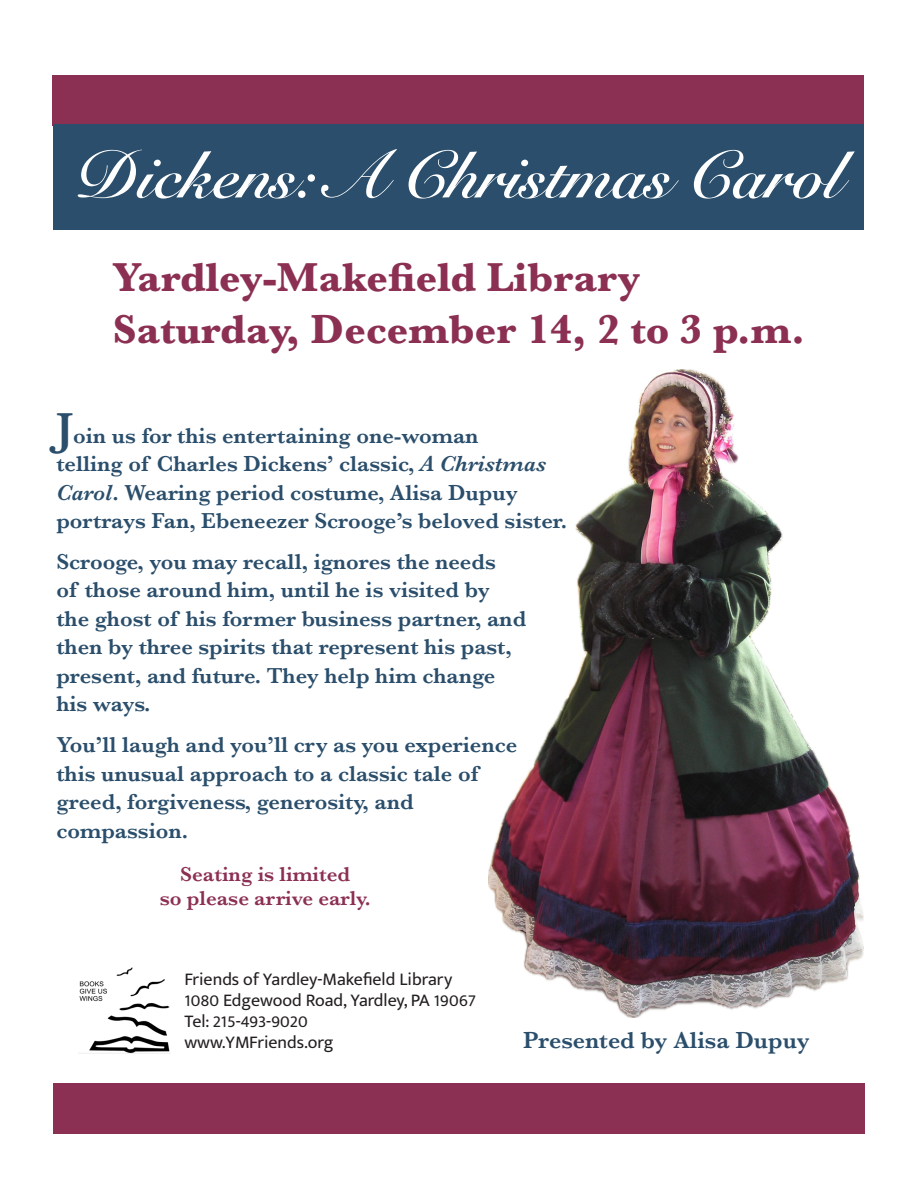
<style>
.page{position:relative;width:918px;height:1188px;background:#fff}
.page>*{position:absolute;margin:0;border:0;box-sizing:border-box;transform-origin:0 0}
.t1{font:700 66px "Snell Roundhand";color:#fff}
.t2{font:700 42px "Baskerville";color:#8c3053}
.t3{font:600 24px "Baskerville";color:#2a4e6b}
.t4{font:600 22.5px/28.5px "Baskerville";color:#2a4e6b}
.t5{font:600 21px/24px "Baskerville";color:#8c3053;text-align:center}
.t6{font:18px "Mukta Mahee";color:#231f20}
.s1{font-size:45px}
.s2{font-style:italic}
</style>
<div class="page">
<div style="left:53px;top:75px;width:811px;height:50px;background:#8c3053"></div>
<div style="left:53px;top:1084px;width:812px;height:50px;background:#8c3053"></div>
<img style="left:489px;top:369px;width:375px;height:648px">
<div style="left:53px;top:124px;width:811px;height:106px;background:#2a4e6b"></div>
<img style="left:79px;top:968px;width:91px;height:86px">
<p class="t1" style="left:75px;top:119px;width:768px">Dickens: A Christmas Carol</p>
<p class="t2" style="left:113px;top:248px;width:529px">Yardley-Makefield Library</p>
<p class="t2" style="left:113px;top:300px;width:694px">Saturday, December 14, 2 to 3 p.m.</p>
<p class="t4" style="left:56px;top:421px;width:512px"><span class="s1">J</span>oin us for this entertaining one-woman<br>telling of Charles Dickens’ classic, <span class="s2">A Christmas Carol</span>. Wearing period costume, Alisa Dupuy portrays Fan, Ebeneezer Scrooge’s beloved sister.</p>
<p class="t4" style="left:56px;top:547px;width:471px">Scrooge, you may recall, ignores the needs<br>of those around him, until he is visited by the ghost of his former business partner, and then by three spirits that represent his past, present, and future. They help him change his ways.</p>
<p class="t4" style="left:56px;top:731px;width:462px">You’ll laugh and you’ll cry as you experience this unusual approach to a classic tale of greed, forgiveness, generosity, and compassion.</p>
<p class="t5" style="left:160px;top:862px;width:212px">Seating is limited<br>so please arrive early.</p>
<p class="t6" style="left:184px;top:968px;width:269px">Friends of Yardley-Makefield Library</p>
<p class="t6" style="left:184px;top:989px;width:293px">1080 Edgewood Road, Yardley, PA 19067</p>
<p class="t6" style="left:184px;top:1010px;width:125px">Tel: 215-493-9020</p>
<p class="t6" style="left:184px;top:1031px;width:151px">www.YMFriends.org</p>
<p class="t3" style="left:523px;top:1023px;width:288px">Presented by Alisa Dupuy</p>
</div>
